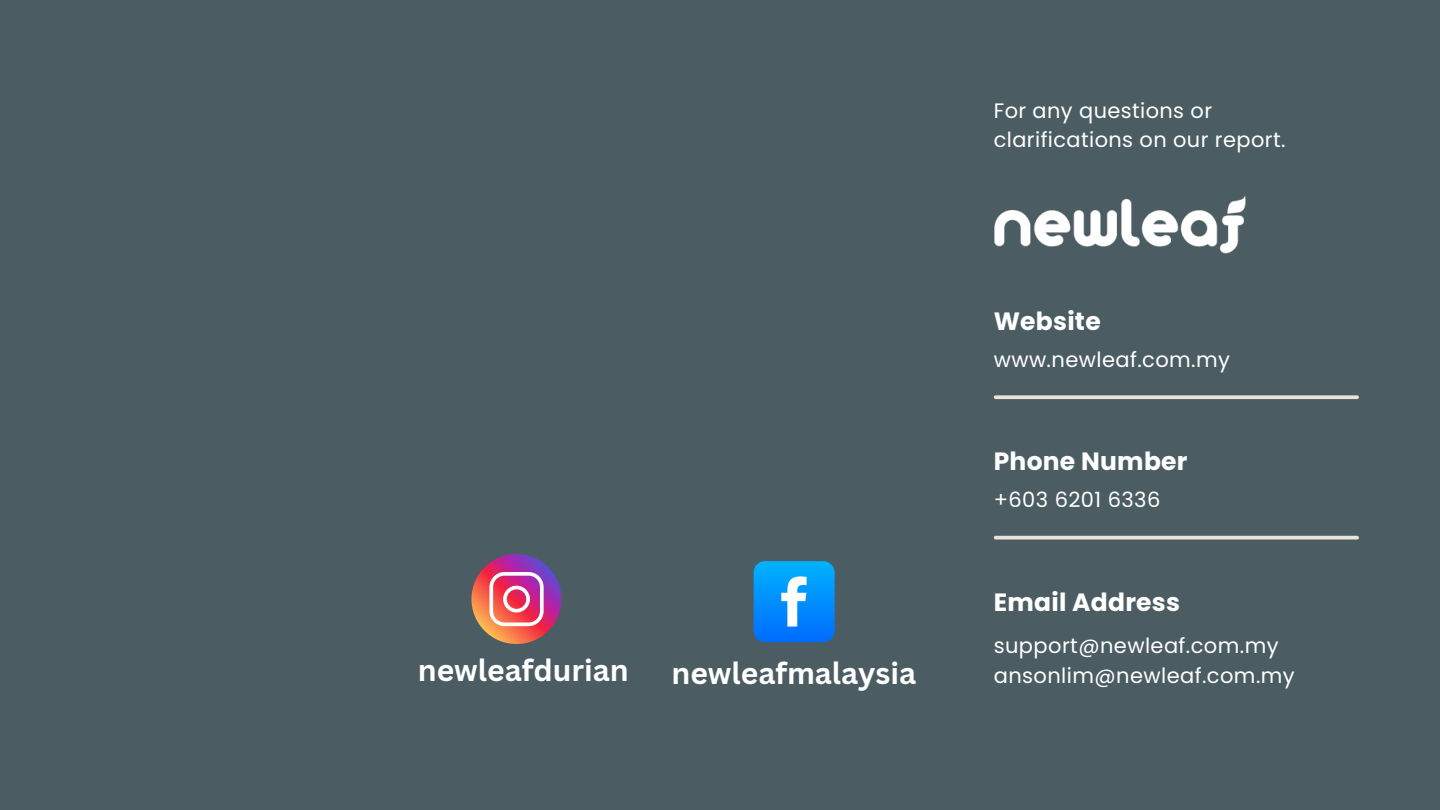
<style>
.page{position:relative;width:1440px;height:810px;background:#4b5d63}
.page>*{position:absolute;margin:0;border:0;box-sizing:border-box;transform-origin:0 0}
.t1{font:700 30px "Canva Sans";color:#fff}
.t2{font:700 25px "Poppins";letter-spacing:.01em;color:#fff}
.t3{font:21px "Poppins";letter-spacing:.02em;color:#fff}
.t4{font:20.9px "Poppins";letter-spacing:.02em;color:#fff}
</style>
<div class="page">
<svg style="left:996px;top:395px;width:361px;height:4px"></svg>
<svg style="left:996px;top:536px;width:361px;height:4px"></svg>
<img style="left:994px;top:196px;width:252px;height:58px">
<svg style="left:471px;top:554px;width:90px;height:90px"></svg>
<svg style="left:754px;top:561px;width:81px;height:81px;background:#1b98fb"></svg>
<h1 class="t1" style="left:418px;top:649px;width:212px">newleafdurian</h1>
<h2 class="t1" style="left:671px;top:652px;width:246px">newleafmalaysia</h2>
<p class="t4" style="left:994px;top:96px;width:220px">For any questions or</p>
<p class="t4" style="left:994px;top:125px;width:293px">clarifications on our report.</p>
<h2 class="t2" style="left:994px;top:304px;width:109px">Website</h2>
<p class="t3" style="left:994px;top:345px;width:238px">www.newleaf.com.my</p>
<p class="t2" style="left:994px;top:444px;width:195px">Phone Number</p>
<p class="t3" style="left:994px;top:485px;width:168px">+603 6201 6336</p>
<p class="t2" style="left:994px;top:585px;width:188px">Email Address</p>
<p class="t3" style="left:994px;top:631px;width:286px">support@newleaf.com.my</p>
<h1 class="t3" style="left:994px;top:661px;width:303px">ansonlim@newleaf.com.my</h1>
</div>
